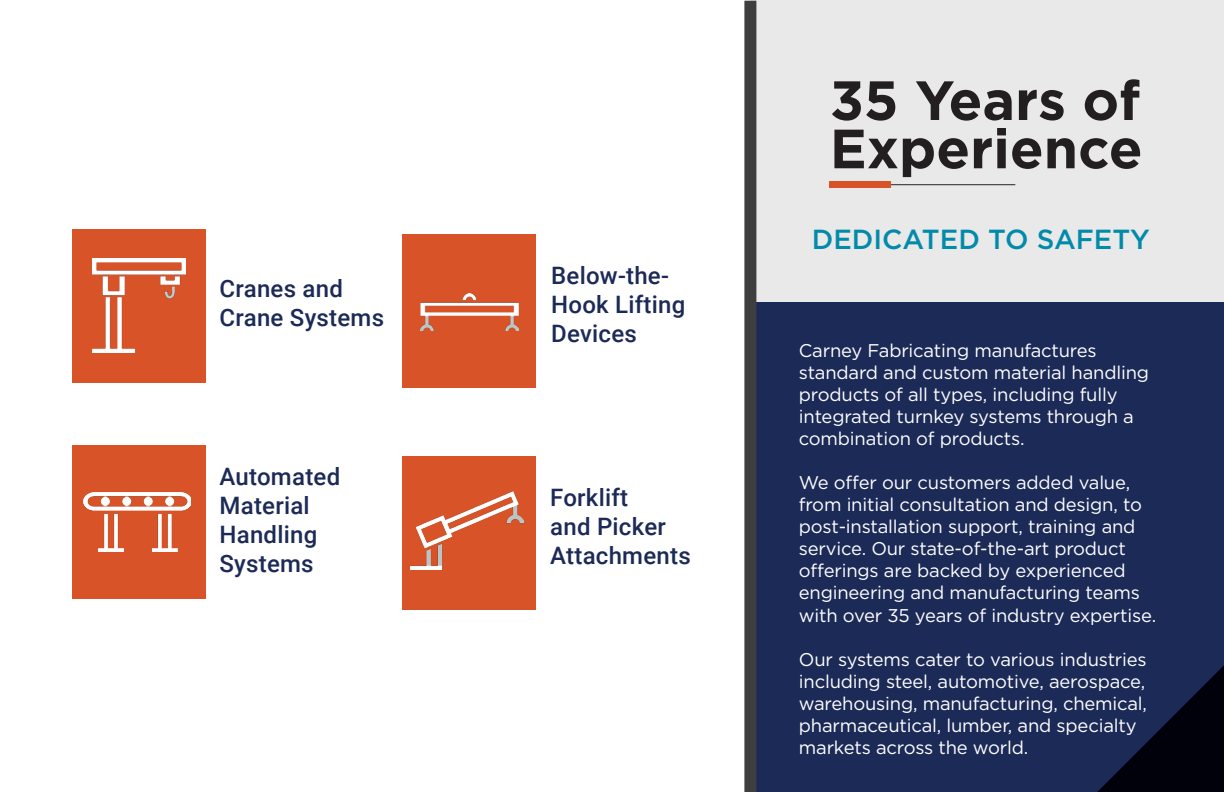
<style>
.page{position:relative;width:1224px;height:792px;background:#fff}
.page>*{position:absolute;margin:0;border:0;box-sizing:border-box;transform-origin:0 0}
.t1{font:700 55.2px/48.2px "Gotham";color:#231f20}
.t2{font:500 27.6px "Gotham";color:#018aaa}
.t3{font:500 24px/28.8px "Roboto";letter-spacing:.01em;color:#1c2a57}
.t4{font:18.4px/22px "Gotham";letter-spacing:-.01em;color:#fff}
</style>
<div class="page">
<div style="left:72px;top:229px;width:133px;height:153px;background:#d95328"></div>
<img style="left:93px;top:258px;width:93px;height:95px">
<div style="left:403px;top:234px;width:133px;height:153px;background:#d95328"></div>
<img style="left:420px;top:294px;width:99px;height:37px">
<div style="left:403px;top:457px;width:133px;height:153px;background:#d95328"></div>
<img style="left:411px;top:492px;width:112px;height:78px">
<div style="left:72px;top:445px;width:133px;height:154px;background:#d95328"></div>
<img style="left:83px;top:492px;width:107px;height:59px">
<div style="left:750px;top:1px;width:474px;height:301px;background:#e9e9e9"></div>
<div style="left:750px;top:302px;width:474px;height:490px;background:#1c2a57"></div>
<hr style="left:871px;top:184px;width:144px;height:1px;background:#3e3e3f">
<div style="left:830px;top:181px;width:61px;height:7px;background:#d95328"></div>
<div style="left:744px;top:1px;width:12px;height:791px;background:#3e3e3f"></div>
<svg style="left:1097px;top:665px;width:127px;height:127px"></svg>
<p class="t3" style="left:220px;top:273px;width:166px">Cranes and<br>Crane Systems</p>
<p class="t3" style="left:220px;top:462px;width:122px">Automated<br>Material<br>Handling<br>Systems</p>
<p class="t3" style="left:551px;top:260px;width:136px">Below-the-<br>Hook Lifting<br>Devices</p>
<p class="t3" style="left:550px;top:482px;width:142px">Forklift<br>and Picker<br>Attachments</p>
<p class="t1" style="left:830px;top:76px;width:314px">35 Years of<br>Experience</p>
<p class="t2" style="left:812px;top:221px;width:340px">DEDICATED TO SAFETY</p>
<p class="t4" style="left:799px;top:339px;width:352px">Carney Fabricating manufactures standard and custom material handling products of all types, including fully integrated turnkey systems through a combination of products.</p>
<p class="t4" style="left:799px;top:471px;width:359px">We offer our customers added value, from initial consultation and design, to post-installation support, training and service. Our state-of-the-art product offerings are backed by experienced engineering and manufacturing teams with over 35 years of industry expertise.</p>
<p class="t4" style="left:799px;top:648px;width:350px">Our systems cater to various industries including steel, automotive, aerospace, warehousing, manufacturing, chemical, pharmaceutical, lumber, and specialty markets across the world.</p>
</div>
